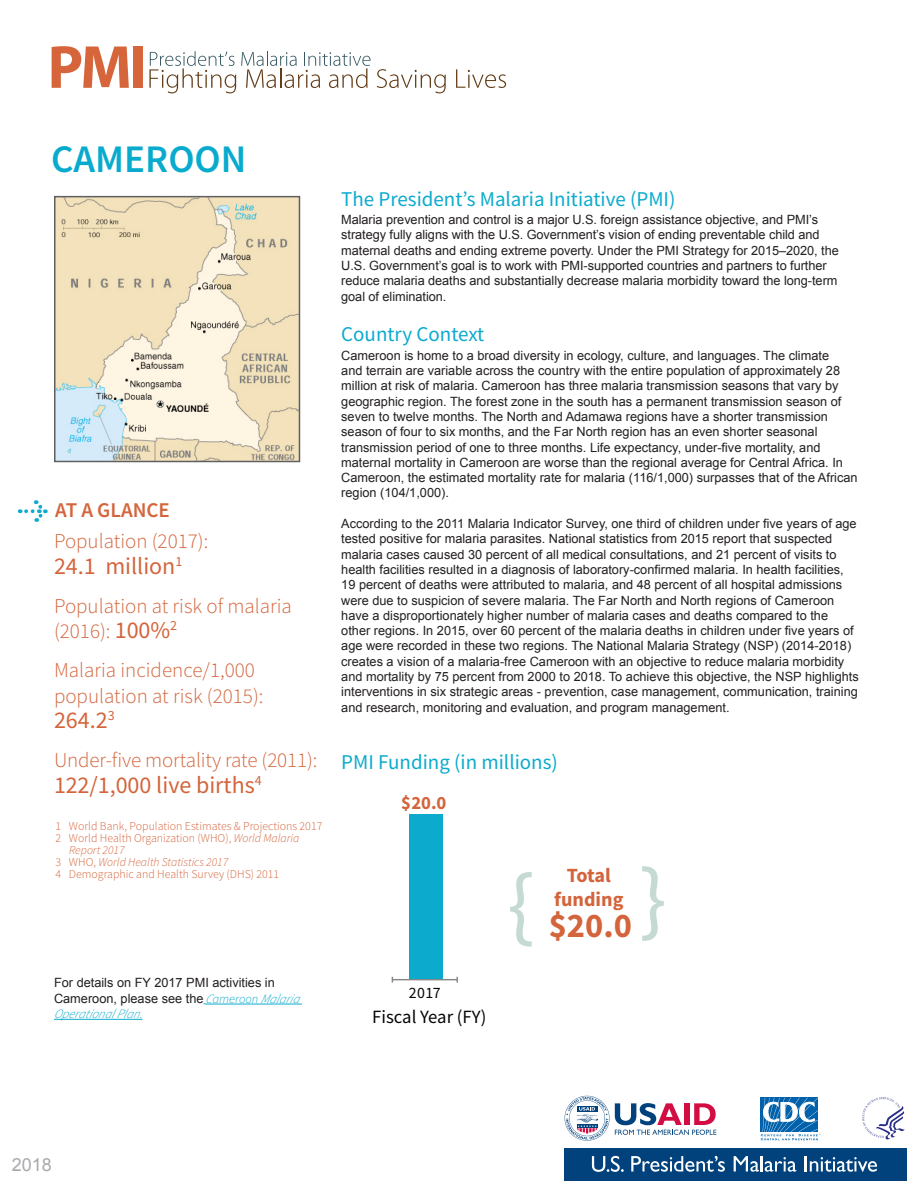
<style>
.page{position:relative;width:918px;height:1188px;background:#fff}
.page>*{position:absolute;margin:0;border:0;box-sizing:border-box;transform-origin:0 0}
.t1{font:93.45px "Helvetica";color:rgb(126 173 154/.6)}
.country_name{font:600 39px "Source Sans Pro";color:#08abcd}
.t2{font:700 34.5px "Source Sans Pro";color:#d4643b}
.at_a_glance{font:24px "Source Sans Pro";color:#d4643b}
.at_a_glance-2{font:300 21px/25.5px "Source Sans Pro";color:#d4643b}
.subhead{font:21px "Source Sans Pro";color:#0cabcd}
.t3{font:600 21px "Source Sans Pro";color:#d4643b}
.t4{font:700 20.1px/24.2px "Source Sans Pro";color:#d4643b;text-align:center}
.t5{font:18.75px "Source Sans Pro";color:#050504}
.t6{font:700 18.75px "Source Sans Pro";color:#d4643b}
.t7{font:18px "Arial";color:#a8a9ad}
.t8{font:15.9px "Source Sans Pro";color:#050504}
.body{font:12.75px/15.3px "Arial";color:#231f20}
.source{font:300 12px/12px "Source Sans Pro";color:#d4643b}
.source-2{font:italic 300 12px "Source Sans Pro";color:#d4643b}
.s1{font-weight:400;font-size:24px}
.s2{font-style:italic}
.s3{font-style:normal}
.s4{font-family:"Source Sans Pro";font-weight:300;font-style:italic;color:#0cabcd}
</style>
<div class="page">
<img style="left:57px;top:199px;width:240px;height:260px">
<div style="left:54px;top:196px;width:246px;height:266px;border:2px solid #5f5f62"></div>
<svg style="left:52px;top:46px;width:77px;height:42px"></svg>
<div style="left:133px;top:47px;width:9px;height:41px;background:#d6653b"></div>
<svg style="left:149px;top:51px;width:222px;height:42px"></svg>
<svg style="left:377px;top:69px;width:69px;height:24px"></svg>
<svg style="left:456px;top:69px;width:50px;height:19px"></svg>
<svg style="left:20px;top:500px;width:28px;height:22px"></svg>
<hr style="left:392px;top:979px;width:65px;height:1px;background:#878686">
<div style="left:409px;top:815px;width:33px;height:164px;background:#0cabcd"></div>
<hr style="left:206px;top:1004px;width:96px;height:1px;background:#0cabcd">
<hr style="left:54px;top:1019px;width:88px;height:1px;background:#0cabcd">
<div style="left:564px;top:1148px;width:342px;height:33px;background:#01427c"></div>
<svg style="left:565px;top:1096px;width:151px;height:45px"></svg>
<svg style="left:862px;top:1097px;width:43px;height:42px"></svg>
<svg style="left:631px;top:1156px;width:94px;height:16px"></svg>
<svg style="left:734px;top:1156px;width:62px;height:16px"></svg>
<svg style="left:805px;top:1156px;width:72px;height:16px"></svg>
<svg style="left:592px;top:1156px;width:32px;height:16px"></svg>
<svg style="left:761px;top:1098px;width:60px;height:42px"></svg>
<p class="country_name" style="left:51px;top:133px;width:197px">CAMEROON</p>
<p class="t3" style="left:55px;top:496px;width:116px">AT A GLANCE</p>
<p class="at_a_glance-2" style="left:54px;top:529px;width:156px">Population (2017):</p>
<p class="at_a_glance" style="left:54px;top:551px;width:130px">24.1 million<sup>1</sup></p>
<p class="at_a_glance-2" style="left:54px;top:593px;width:239px">Population at risk of malaria (2016): <span class="s1">100%</span><sup>2</sup></p>
<p class="at_a_glance-2" style="left:54px;top:658px;width:211px">Malaria incidence/1,000 population at risk (2015):</p>
<p class="at_a_glance" style="left:54px;top:705px;width:62px">264.2<sup>3</sup></p>
<p class="at_a_glance-2" style="left:54px;top:748px;width:265px">Under-five mortality rate (2011):</p>
<p class="at_a_glance" style="left:54px;top:770px;width:209px">122/1,000 live births<sup>4</sup></p>
<p class="source" style="left:56px;top:820px;width:268px">1 World Bank, Population Estimates &amp; Projections 2017</p>
<p class="source" style="left:69px;top:832px;width:232px;text-indent:-14px">2 World Health Organization (WHO), <span class="s2">World Malaria<br>Report 2017</span></p>
<p class="source-2" style="left:56px;top:855px;width:174px"><span class="s3">3 WHO,</span> World Health Statistics 2017</p>
<p class="source" style="left:56px;top:868px;width:225px">4 Demographic and Health Survey (DHS) 2011</p>
<p class="body" style="left:54px;top:975px;width:251px">For details on FY 2017 PMI activities in<br>Cameroon, please see the <span class="s4">Cameroon Malaria<br>OperationalPlan.</span></p>
<p class="subhead" style="left:341px;top:185px;width:336px">The President’s Malaria Initiative (PMI)</p>
<p class="body" style="left:341px;top:212px;width:499px">Malaria prevention and control is a major U.S. foreign assistance objective, and PMI’s strategy fully aligns with the U.S. Government’s vision of ending preventable child and maternal deaths and ending extreme poverty. Under the PMI Strategy for 2015–2020, the U.S. Government’s goal is to work with PMI-supported countries and partners to further reduce malaria deaths and substantially decrease malaria morbidity toward the long-term goal of elimination.</p>
<p class="subhead" style="left:341px;top:321px;width:145px">Country Context</p>
<p class="body" style="left:341px;top:348px;width:518px">Cameroon is home to a broad diversity in ecology, culture, and languages. The climate<br>and terrain are variable across the country with the entire population of approximately 28 million at risk of malaria. Cameroon has three malaria transmission seasons that vary by geographic region. The forest zone in the south has a permanent transmission season of seven to twelve months. The North and Adamawa regions have a shorter transmission season of four to six months, and the Far North region has an even shorter seasonal transmission period of one to three months. Life expectancy, under-five mortality, and maternal mortality in Cameroon are worse than the regional average for Central Africa. In Cameroon, the estimated mortality rate for malaria (116/1,000) surpasses that of the African region (104/1,000).</p>
<p class="body" style="left:341px;top:516px;width:519px">According to the 2011 Malaria Indicator Survey, one third of children under five years of age tested positive for malaria parasites. National statistics from 2015 report that suspected malaria cases caused 30 percent of all medical consultations, and 21 percent of visits to health facilities resulted in a diagnosis of laboratory-confirmed malaria. In health facilities, 19 percent of deaths were attributed to malaria, and 48 percent of all hospital admissions were due to suspicion of severe malaria. The Far North and North regions of Cameroon have a disproportionately higher number of malaria cases and deaths compared to the other regions. In 2015, over 60 percent of the malaria deaths in children under five years of age were recorded in these two regions. The National Malaria Strategy (NSP) (2014-2018) creates a vision of a malaria-free Cameroon with an objective to reduce malaria morbidity and mortality by 75 percent from 2000 to 2018. To achieve this objective, the NSP highlights interventions in six strategic areas - prevention, case management, communication, training and research, monitoring and evaluation, and program management.</p>
<p class="subhead" style="left:341px;top:748px;width:218px">PMI Funding (in millions)</p>
<p class="t6" style="left:401px;top:790px;width:47px">$20.0</p>
<p class="t8" style="left:409px;top:983px;width:33px">2017</p>
<p class="t5" style="left:372px;top:1005px;width:116px">Fiscal Year (FY)</p>
<h1 class="t1" style="left:507px;top:847px;width:28px">{</h1>
<p class="t4" style="left:554px;top:863px;width:71px">Total funding</p>
<p class="t2" style="left:549px;top:903px;width:85px">$20.0</p>
<h1 class="t1" style="left:640px;top:841px;width:28px">}</h1>
<p class="t7" style="left:12px;top:1153px;width:42px">2018</p>
</div>
